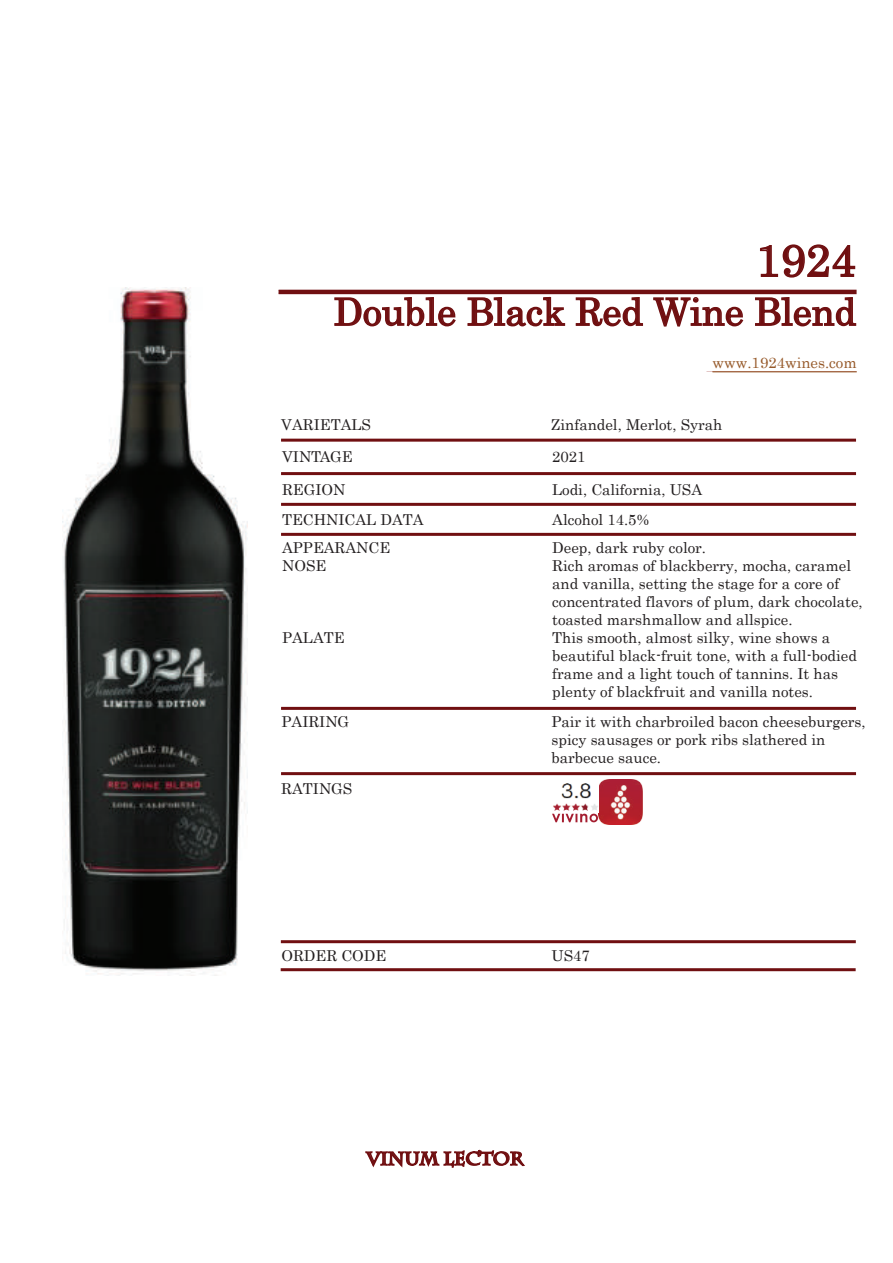
<style>
.page{position:relative;width:893px;height:1263px;background:#fff}
.page>*{position:absolute;margin:0;border:0;box-sizing:border-box;transform-origin:0 0}
.t1{font:45px "Century";color:#700f11}
.t2{font:37.5px "Century";color:#700f11}
.t3{font:700 18px "Charlemagne Std";color:#700f11}
.t4{font:15px/18px "Century";color:#231f20}
.t5{font:15px "Century";color:#965929}
</style>
<div class="page">
<hr style="left:278px;top:290px;width:579px;height:4px;background:#700f11">
<div style="left:281px;top:968px;width:575px;height:3px;border:2px solid #700f11"></div>
<svg style="left:365px;top:1149px;width:160px;height:19px"></svg>
<hr style="left:712px;top:371px;width:145px;height:1px;background:#965929">
<svg style="left:334px;top:297px;width:122px;height:30px"></svg>
<svg style="left:467px;top:297px;width:99px;height:30px"></svg>
<svg style="left:575px;top:297px;width:68px;height:30px"></svg>
<svg style="left:652px;top:291px;width:92px;height:36px"></svg>
<svg style="left:755px;top:297px;width:102px;height:30px"></svg>
<svg style="left:760px;top:244px;width:96px;height:34px"></svg>
<div style="left:281px;top:940px;width:575px;height:3px;border:2px solid #700f11"></div>
<div style="left:281px;top:472px;width:575px;height:3px;border:2px solid #700f11"></div>
<div style="left:281px;top:503px;width:575px;height:3px;border:2px solid #700f11"></div>
<div style="left:281px;top:707px;width:575px;height:3px;border:2px solid #700f11"></div>
<div style="left:281px;top:772px;width:575px;height:3px;border:2px solid #700f11"></div>
<div style="left:281px;top:439px;width:575px;height:3px;border:2px solid #700f11"></div>
<div style="left:281px;top:533px;width:575px;height:3px;border:2px solid #700f11"></div>
<img style="left:552px;top:780px;width:90px;height:44px">
<img style="left:62px;top:287px;width:186px;height:687px">
<h1 class="t1" style="left:756px;top:222px;width:102px">1924</h1>
<h2 class="t2" style="left:334px;top:280px;width:524px">Double Black Red Wine Blend</h2>
<p class="t5" style="left:712px;top:350px;width:146px">www.1924wines.com</p>
<p class="t4" style="left:281px;top:415px;width:91px">VARIETALS</p>
<p class="t4" style="left:551px;top:415px;width:173px">Zinfandel, Merlot, Syrah</p>
<p class="t4" style="left:282px;top:446px;width:72px">VINTAGE</p>
<p class="t4" style="left:552px;top:446px;width:35px">2021</p>
<p class="t4" style="left:282px;top:479px;width:65px">REGION</p>
<p class="t4" style="left:552px;top:479px;width:152px">Lodi, California, USA</p>
<p class="t4" style="left:282px;top:509px;width:143px">TECHNICAL DATA</p>
<p class="t4" style="left:552px;top:509px;width:98px">Alcohol 14.5%</p>
<p class="t4" style="left:282px;top:537px;width:110px">APPEARANCE</p>
<p class="t4" style="left:552px;top:537px;width:155px">Deep, dark ruby color.</p>
<p class="t4" style="left:282px;top:555px;width:46px">NOSE</p>
<p class="t4" style="left:552px;top:555px;width:312px">Rich aromas of blackberry, mocha, caramel and vanilla, setting the stage for a core of concentrated flavors of plum, dark chocolate, toasted marshmallow and allspice.</p>
<p class="t4" style="left:282px;top:627px;width:64px">PALATE</p>
<p class="t4" style="left:552px;top:627px;width:306px">This smooth, almost silky, wine shows a beautiful black-fruit tone, with a full-bodied frame and a light touch of tannins. It has plenty of blackfruit and vanilla notes.</p>
<p class="t4" style="left:282px;top:712px;width:69px">PAIRING</p>
<p class="t4" style="left:552px;top:712px;width:316px">Pair it with charbroiled bacon cheeseburgers, spicy sausages or pork ribs slathered in barbecue sauce.</p>
<p class="t4" style="left:281px;top:778px;width:73px">RATINGS</p>
<p class="t4" style="left:281px;top:945px;width:106px">ORDER CODE</p>
<p class="t4" style="left:551px;top:945px;width:40px">US47</p>
<p class="t3" style="left:367px;top:1148px;width:158px">VINUM LECTOR</p>
</div>
